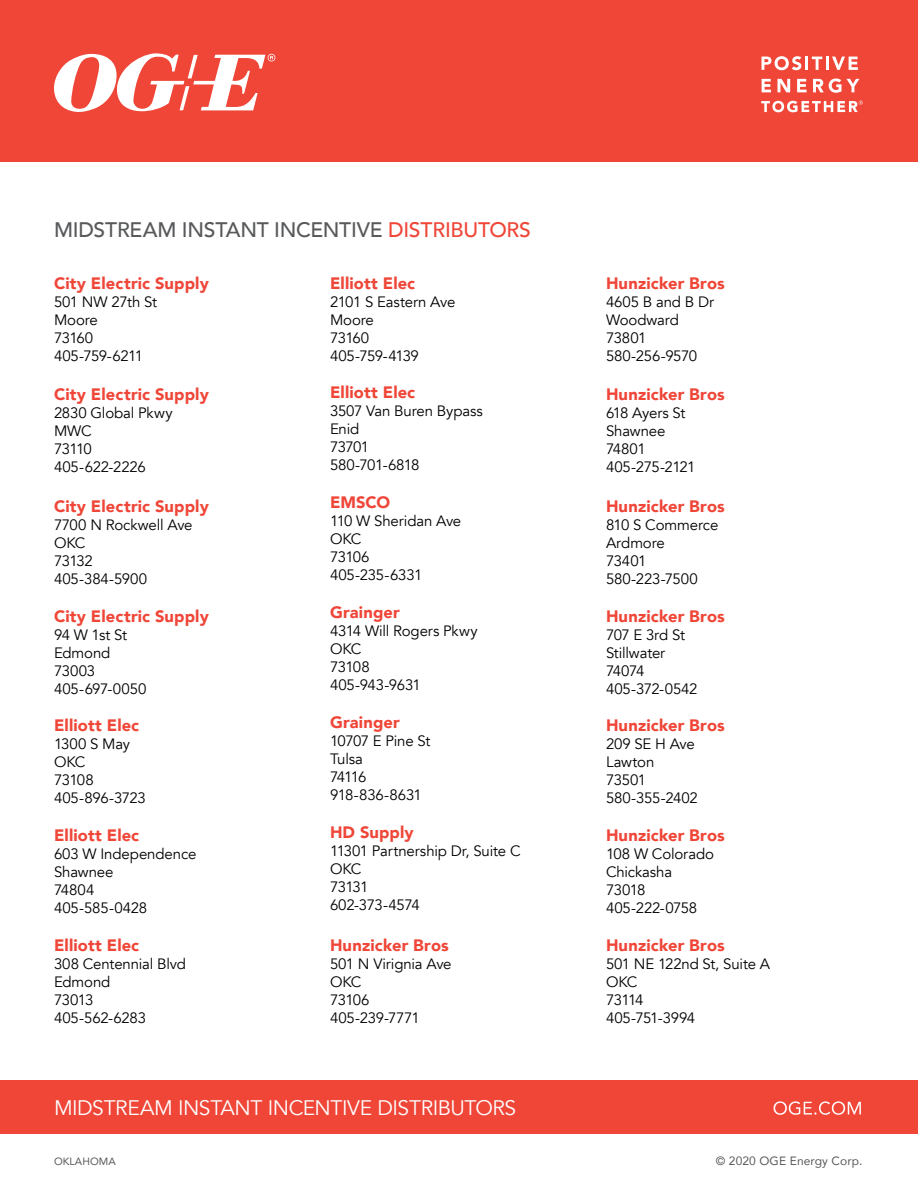
<style>
.page{position:relative;width:918px;height:1188px;background:#fff}
.page>*{position:absolute;margin:0;border:0;box-sizing:border-box;transform-origin:0 0}
.Headline_Red_25pt_Av{font:500 21px "Avenir";letter-spacing:-.015em;color:#58595b}
.Intro_Text_Red_16_pt{font:21px "Avenir";letter-spacing:-.02em;color:#fff}
.Paragraph_Header_Red{font:900 16.5px "Avenir";letter-spacing:.01em;color:#ef4638}
.Paragarph_Text_Black{font:15px "Avenir";letter-spacing:-.015em;color:#000}
.Paragarph_Text_Black-2{font:15px "Avenir";letter-spacing:-.04em;color:#000}
.Paragarph_Text_Black-3{font:15px "Avenir";letter-spacing:-.045em;color:#000}
.t1{font:12px "Avenir";letter-spacing:.01em;color:#58595b}
.t2{font:10.5px "Avenir";letter-spacing:.01em;color:#58595b}
.s1{color:#ef4638}
</style>
<div class="page">
<div style="left:0;top:0;width:918px;height:162px;background:#ef4638"></div>
<svg style="left:54px;top:53px;width:221px;height:59px"></svg>
<div style="left:0;top:1080px;width:918px;height:54px;background:#ef4638"></div>
<svg style="left:774px;top:1101px;width:87px;height:14px"></svg>
<svg style="left:762px;top:56px;width:96px;height:14px"></svg>
<svg style="left:762px;top:79px;width:9px;height:13px"></svg>
<svg style="left:778px;top:79px;width:12px;height:13px"></svg>
<svg style="left:797px;top:79px;width:10px;height:13px"></svg>
<svg style="left:813px;top:79px;width:46px;height:14px"></svg>
<svg style="left:761px;top:101px;width:102px;height:11px"></svg>
<p class="Headline_Red_25pt_Av" style="left:54px;top:212px;width:478px">MIDSTREAM INSTANT INCENTIVE <span class="s1">DISTRIBUTORS</span></p>
<p class="Paragraph_Header_Red" style="left:54px;top:269px;width:156px">City Electric Supply</p>
<p class="Paragarph_Text_Black" style="left:54px;top:292px;width:105px">501 NW 27th St</p>
<p class="Paragarph_Text_Black" style="left:54px;top:310px;width:45px">Moore</p>
<p class="Paragarph_Text_Black" style="left:54px;top:328px;width:41px">73160</p>
<p class="Paragarph_Text_Black-2" style="left:54px;top:346px;width:91px">405-759-6211</p>
<p class="Paragraph_Header_Red" style="left:54px;top:380px;width:156px">City Electric Supply</p>
<p class="Paragarph_Text_Black" style="left:54px;top:404px;width:120px">2830 Global Pkwy</p>
<p class="Paragarph_Text_Black" style="left:54px;top:422px;width:39px">MWC</p>
<p class="Paragarph_Text_Black" style="left:54px;top:440px;width:39px">73110</p>
<p class="Paragarph_Text_Black" style="left:54px;top:458px;width:93px">405-622-2226</p>
<p class="Paragraph_Header_Red" style="left:54px;top:492px;width:156px">City Electric Supply</p>
<p class="Paragarph_Text_Black" style="left:54px;top:516px;width:140px">7700 N Rockwell Ave</p>
<p class="Paragarph_Text_Black" style="left:54px;top:534px;width:33px">OKC</p>
<p class="Paragarph_Text_Black" style="left:54px;top:552px;width:40px">73132</p>
<p class="Paragarph_Text_Black" style="left:54px;top:570px;width:95px">405-384-5900</p>
<p class="Paragraph_Header_Red" style="left:54px;top:602px;width:156px">City Electric Supply</p>
<p class="Paragarph_Text_Black" style="left:54px;top:625px;width:75px">94 W 1st St</p>
<p class="Paragarph_Text_Black" style="left:54px;top:643px;width:58px">Edmond</p>
<p class="Paragarph_Text_Black" style="left:54px;top:661px;width:43px">73003</p>
<p class="Paragarph_Text_Black" style="left:54px;top:679px;width:94px">405-697-0050</p>
<p class="Paragraph_Header_Red" style="left:54px;top:712px;width:87px">Elliott Elec</p>
<p class="Paragarph_Text_Black" style="left:54px;top:735px;width:78px">1300 S May</p>
<p class="Paragarph_Text_Black" style="left:54px;top:753px;width:33px">OKC</p>
<p class="Paragarph_Text_Black" style="left:54px;top:771px;width:41px">73108</p>
<p class="Paragarph_Text_Black" style="left:54px;top:789px;width:93px">405-896-3723</p>
<p class="Paragraph_Header_Red" style="left:54px;top:821px;width:87px">Elliott Elec</p>
<p class="Paragarph_Text_Black" style="left:54px;top:845px;width:144px">603 W Independence</p>
<p class="Paragarph_Text_Black" style="left:54px;top:863px;width:61px">Shawnee</p>
<p class="Paragarph_Text_Black" style="left:54px;top:881px;width:42px">74804</p>
<p class="Paragarph_Text_Black" style="left:54px;top:899px;width:95px">405-585-0428</p>
<p class="Paragraph_Header_Red" style="left:54px;top:931px;width:87px">Elliott Elec</p>
<p class="Paragarph_Text_Black" style="left:54px;top:955px;width:134px">308 Centennial Blvd</p>
<p class="Paragarph_Text_Black" style="left:54px;top:973px;width:58px">Edmond</p>
<p class="Paragarph_Text_Black" style="left:54px;top:991px;width:41px">73013</p>
<p class="Paragarph_Text_Black" style="left:54px;top:1009px;width:94px">405-562-6283</p>
<p class="Paragraph_Header_Red" style="left:330px;top:269px;width:87px">Elliott Elec</p>
<p class="Paragarph_Text_Black" style="left:330px;top:292px;width:127px">2101 S Eastern Ave</p>
<p class="Paragarph_Text_Black" style="left:330px;top:310px;width:45px">Moore</p>
<p class="Paragarph_Text_Black" style="left:330px;top:328px;width:41px">73160</p>
<p class="Paragarph_Text_Black-3" style="left:330px;top:346px;width:90px">405-759-4139</p>
<p class="Paragraph_Header_Red" style="left:330px;top:379px;width:87px">Elliott Elec</p>
<p class="Paragarph_Text_Black" style="left:330px;top:402px;width:154px">3507 Van Buren Bypass</p>
<p class="Paragarph_Text_Black" style="left:330px;top:420px;width:31px">Enid</p>
<p class="Paragarph_Text_Black" style="left:330px;top:438px;width:41px">73701</p>
<p class="Paragarph_Text_Black-2" style="left:330px;top:456px;width:91px">580-701-6818</p>
<p class="Paragraph_Header_Red" style="left:330px;top:488px;width:62px">EMSCO</p>
<p class="Paragarph_Text_Black" style="left:330px;top:512px;width:133px">110 W Sheridan Ave</p>
<p class="Paragarph_Text_Black" style="left:330px;top:530px;width:33px">OKC</p>
<p class="Paragarph_Text_Black" style="left:330px;top:548px;width:41px">73106</p>
<p class="Paragarph_Text_Black" style="left:330px;top:566px;width:94px">405-235-6331</p>
<p class="Paragraph_Header_Red" style="left:330px;top:598px;width:71px">Grainger</p>
<p class="Paragarph_Text_Black" style="left:330px;top:622px;width:149px">4314 Will Rogers Pkwy</p>
<p class="Paragarph_Text_Black" style="left:330px;top:640px;width:33px">OKC</p>
<p class="Paragarph_Text_Black" style="left:330px;top:658px;width:41px">73108</p>
<p class="Paragarph_Text_Black" style="left:330px;top:676px;width:92px">405-943-9631</p>
<p class="Paragraph_Header_Red" style="left:330px;top:708px;width:71px">Grainger</p>
<p class="Paragarph_Text_Black" style="left:330px;top:732px;width:102px">10707 E Pine St</p>
<p class="Paragarph_Text_Black" style="left:330px;top:750px;width:35px">Tulsa</p>
<p class="Paragarph_Text_Black" style="left:330px;top:768px;width:38px">74116</p>
<p class="Paragarph_Text_Black" style="left:330px;top:786px;width:93px">918-836-8631</p>
<p class="Paragraph_Header_Red" style="left:330px;top:818px;width:85px">HD Supply</p>
<p class="Paragarph_Text_Black" style="left:330px;top:841px;width:192px">11301 Partnership Dr, Suite C</p>
<p class="Paragarph_Text_Black" style="left:330px;top:859px;width:33px">OKC</p>
<p class="Paragarph_Text_Black" style="left:330px;top:877px;width:40px">73131</p>
<p class="Paragarph_Text_Black" style="left:330px;top:895px;width:91px">602-373-4574</p>
<p class="Paragraph_Header_Red" style="left:330px;top:931px;width:120px">Hunzicker Bros</p>
<p class="Paragarph_Text_Black" style="left:330px;top:955px;width:123px">501 N Virignia Ave</p>
<p class="Paragarph_Text_Black" style="left:330px;top:973px;width:33px">OKC</p>
<p class="Paragarph_Text_Black" style="left:330px;top:991px;width:41px">73106</p>
<p class="Paragarph_Text_Black" style="left:330px;top:1009px;width:91px">405-239-7771</p>
<p class="Intro_Text_Red_16_pt" style="left:54px;top:1095px;width:464px">MIDSTREAM INSTANT INCENTIVE DISTRIBUTORS</p>
<p class="Paragraph_Header_Red" style="left:606px;top:269px;width:120px">Hunzicker Bros</p>
<p class="Paragarph_Text_Black" style="left:606px;top:292px;width:110px">4605 B and B Dr</p>
<p class="Paragarph_Text_Black" style="left:606px;top:310px;width:74px">Woodward</p>
<p class="Paragarph_Text_Black" style="left:606px;top:328px;width:42px">73801</p>
<p class="Paragarph_Text_Black" style="left:606px;top:346px;width:93px">580-256-9570</p>
<p class="Paragraph_Header_Red" style="left:606px;top:380px;width:120px">Hunzicker Bros</p>
<p class="Paragarph_Text_Black" style="left:606px;top:404px;width:81px">618 Ayers St</p>
<p class="Paragarph_Text_Black" style="left:606px;top:422px;width:61px">Shawnee</p>
<p class="Paragarph_Text_Black" style="left:606px;top:440px;width:41px">74801</p>
<p class="Paragarph_Text_Black-2" style="left:606px;top:458px;width:91px">405-275-2121</p>
<p class="Paragraph_Header_Red" style="left:606px;top:492px;width:120px">Hunzicker Bros</p>
<p class="Paragarph_Text_Black" style="left:606px;top:516px;width:114px">810 S Commerce</p>
<p class="Paragarph_Text_Black" style="left:606px;top:534px;width:60px">Ardmore</p>
<p class="Paragarph_Text_Black" style="left:606px;top:552px;width:42px">73401</p>
<p class="Paragarph_Text_Black" style="left:606px;top:570px;width:93px">580-223-7500</p>
<p class="Paragraph_Header_Red" style="left:606px;top:602px;width:120px">Hunzicker Bros</p>
<p class="Paragarph_Text_Black" style="left:606px;top:625px;width:81px">707 E 3rd St</p>
<p class="Paragarph_Text_Black" style="left:606px;top:643px;width:61px">Stillwater</p>
<p class="Paragarph_Text_Black" style="left:606px;top:661px;width:40px">74074</p>
<p class="Paragarph_Text_Black" style="left:606px;top:679px;width:93px">405-372-0542</p>
<p class="Paragraph_Header_Red" style="left:606px;top:712px;width:120px">Hunzicker Bros</p>
<p class="Paragarph_Text_Black" style="left:606px;top:735px;width:90px">209 SE H Ave</p>
<p class="Paragarph_Text_Black" style="left:606px;top:753px;width:50px">Lawton</p>
<p class="Paragarph_Text_Black" style="left:606px;top:771px;width:42px">73501</p>
<p class="Paragarph_Text_Black" style="left:606px;top:789px;width:93px">580-355-2402</p>
<p class="Paragraph_Header_Red" style="left:606px;top:821px;width:120px">Hunzicker Bros</p>
<p class="Paragarph_Text_Black" style="left:606px;top:845px;width:110px">108 W Colorado</p>
<p class="Paragarph_Text_Black" style="left:606px;top:863px;width:68px">Chickasha</p>
<p class="Paragarph_Text_Black" style="left:606px;top:881px;width:41px">73018</p>
<p class="Paragarph_Text_Black" style="left:606px;top:899px;width:93px">405-222-0758</p>
<p class="Paragraph_Header_Red" style="left:606px;top:931px;width:120px">Hunzicker Bros</p>
<p class="Paragarph_Text_Black" style="left:606px;top:955px;width:166px">501 NE 122nd St, Suite A</p>
<p class="Paragarph_Text_Black" style="left:606px;top:973px;width:33px">OKC</p>
<p class="Paragarph_Text_Black" style="left:606px;top:991px;width:39px">73114</p>
<p class="Paragarph_Text_Black" style="left:606px;top:1009px;width:91px">405-751-3994</p>
<p class="t2" style="left:54px;top:1153px;width:64px">OKLAHOMA</p>
<p class="t1" style="left:716px;top:1151px;width:148px">© 2020 OGE Energy Corp.</p>
</div>
